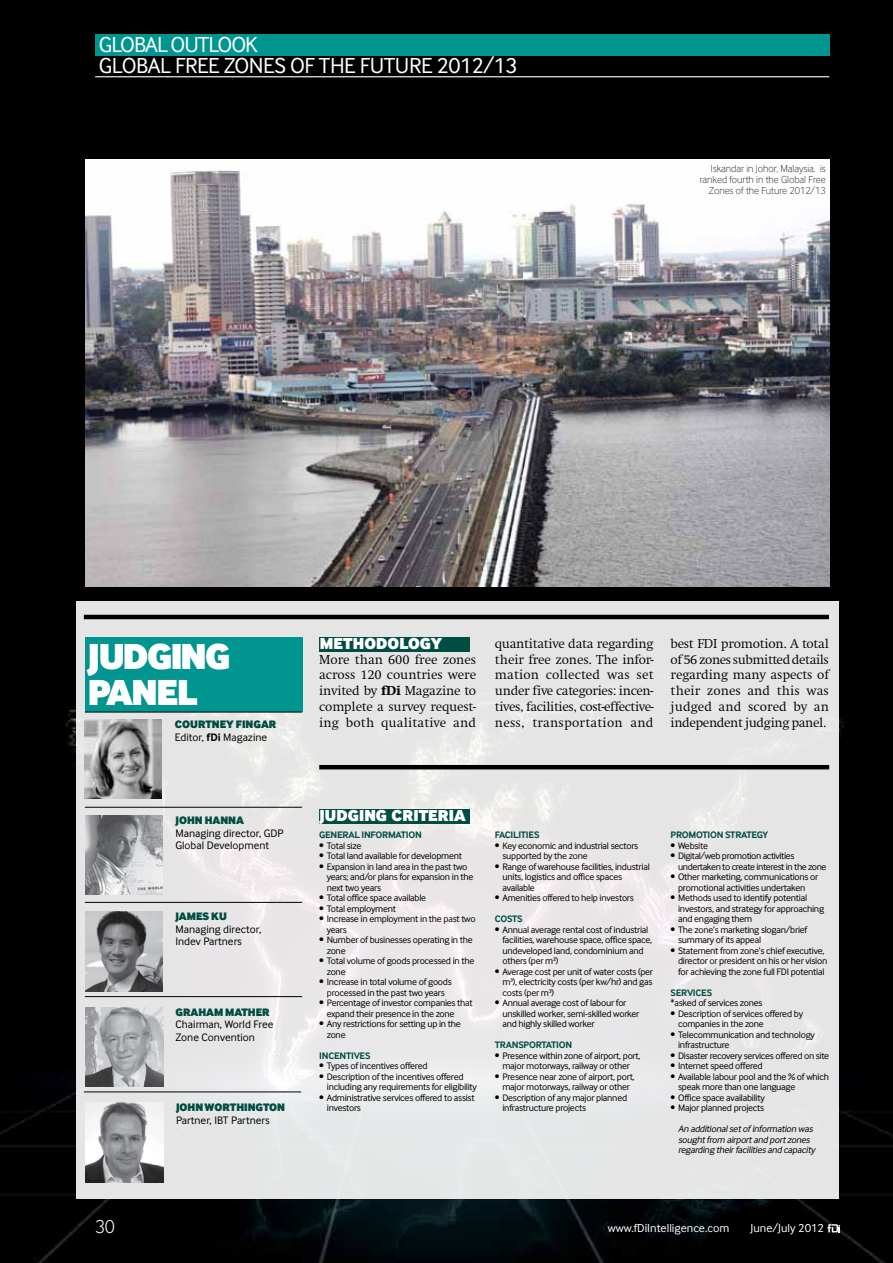
<style>
.page{position:relative;width:893px;height:1263px;background:#000}
.page>*{position:absolute;margin:0;border:0;box-sizing:border-box;transform-origin:0 0}
.t1{font:900 37.5px/36.5px "Inter Face Corp";letter-spacing:-.03em;color:#fff}
.t2{font:22.5px/21px "Inter Face Corp";letter-spacing:-.02em;color:#fff}
.t3{font:300 19.5px "Inter Face Corp";color:#fff}
.t4{font:900 16.5px "Inter Face Corp";letter-spacing:.005em;color:#fff}
.t5{font:300 13.5px/15.8px "Swift EF";letter-spacing:-.01em;color:#000;text-align:justify}
.t6{font:12px "Inter Face Corp";color:#fff}
.t7{font:11.25px/12.3px "Inter Face Corp";color:#000}
.t8{font:900 11.25px "Inter Face Corp";color:#004d43}
.t9{font:100 10.5px/11.2px "Inter Face Corp";color:#000;text-align:right}
.t10{font:9.75px/10.5px "Inter Face Corp";letter-spacing:-.025em;color:#000}
.t11{font:italic 9.75px/10.5px "Inter Face Corp";color:#000}
.t12{font:700 9.75px "Inter Face Corp";letter-spacing:-.025em;color:#004d43}
.s1{font-weight:900;color:#004d43}
.s2{font-weight:700}
.s3{font-weight:800}
</style>
<div class="page">
<img style="left:0;top:76px;width:893px;height:1187px">
<div style="left:95px;top:34px;width:734px;height:22px;background:#00958f"></div>
<hr style="left:95px;top:76px;width:734px;height:1px;background:#fff">
<svg style="left:827px;top:1224px;width:13px;height:8px"></svg>
<svg style="left:77px;top:602px;width:762px;height:597px;background:#e7e6e7"></svg>
<div style="left:85px;top:638px;width:218px;height:74px;background:#00958f"></div>
<div style="left:319px;top:809px;width:151px;height:15px;background:#004d43"></div>
<hr style="left:319px;top:765px;width:510px;height:4px;background:#000">
<img style="left:85px;top:815px;width:77px;height:80px">
<img style="left:85px;top:911px;width:77px;height:81px">
<img style="left:85px;top:719px;width:77px;height:80px">
<hr style="left:85px;top:807px;width:217px;height:1px;background:#000">
<hr style="left:85px;top:902px;width:217px;height:1px;background:#000">
<hr style="left:85px;top:996px;width:217px;height:1px;background:#000">
<hr style="left:84px;top:1091px;width:217px;height:1px;background:#000">
<img style="left:85px;top:1007px;width:78px;height:80px">
<img style="left:86px;top:1102px;width:78px;height:80px">
<hr style="left:85px;top:712px;width:217px;height:1px;background:#000">
<div style="left:319px;top:637px;width:151px;height:15px;background:#004d43"></div>
<hr style="left:84px;top:615px;width:745px;height:4px;background:#000">
<img style="left:85px;top:160px;width:744px;height:427px">
<h2 class="t2" style="left:99px;top:34px;width:420px">GLOBALOutlook<br>GLOBAL FREE ZONES OF THE FUTU RE 2012/13</h2>
<p class="t9" style="left:700px;top:163px;width:128px">Iskandar in Johor, Malaysia, is ranked fourth in the Global Free<br>Zones of the Future 2012/13</p>
<h1 class="t1" style="left:88px;top:637px;width:144px">JUDGING<br>PANEL</h1>
<p class="t7" style="left:175px;top:718px;width:94px"><span class="s1">COURTNEY FINGAR<br></span>Editor, <span class="s2">FDI</span> Magazine</p>
<p class="t8" style="left:175px;top:813px;width:38px">JOHN HANNA</p>
<p class="t7" style="left:175px;top:826px;width:102px">Managing director, GDP<br>Global Development</p>
<p class="t8" style="left:175px;top:909px;width:53px">JAMES KU</p>
<p class="t7" style="left:175px;top:922px;width:87px">Managing director,<br>I ndev Partners</p>
<p class="t8" style="left:175px;top:1005px;width:93px">GRAHAM MATHER</p>
<p class="t7" style="left:175px;top:1018px;width:99px">Chairman, World Free<br>Zone Convention</p>
<p class="t8" style="left:176px;top:1100px;width:109px">JOHN WORTHINGTON</p>
<p class="t7" style="left:176px;top:1114px;width:95px">Partner, I BT Partners</p>
<h3 class="t4" style="left:320px;top:633px;width:124px">METHODOLOGY</h3>
<h3 class="t5" style="left:319px;top:652px;width:158px">More than 600 free zones across 120 countries were invited by <span class="s3">fDi</span> Magazine to complete a survey request&shy;ing both qualitative and</h3>
<h3 class="t5" style="left:495px;top:636px;width:160px">quantitative data regarding their free zones. The infor&shy;mation collected was set under five categories: incen&shy;tives, facilities, cost-effective&shy;ness, transportation and</h3>
<h3 class="t5" style="left:670px;top:636px;width:160px">best FDI promotion. A total of 56 zones submitted details regarding many aspects of their zones and this was judged and scored by an independent judging panel.</h3>
<h3 class="t4" style="left:320px;top:805px;width:148px">JUDGING CRITERIA</h3>
<p class="t12" style="left:319px;top:829px;width:104px">GENERAL INFORMATION</p>
<p class="t10" style="left:319px;top:840px;width:44px">• Total size</p>
<p class="t10" style="left:319px;top:851px;width:144px">• Total land available for development</p>
<p class="t10" style="left:327px;top:861px;width:148px;text-indent:-8px">• Expansion in land area in the past two years; and/or plans for expansion in the next two years</p>
<p class="t10" style="left:319px;top:893px;width:108px">• Total office space available</p>
<p class="t10" style="left:319px;top:903px;width:78px">• Total employment</p>
<p class="t10" style="left:327px;top:914px;width:150px;text-indent:-8px">• Increase in employment in the past two years</p>
<p class="t10" style="left:327px;top:935px;width:148px;text-indent:-8px">• Number of businesses operating in the zone</p>
<p class="t10" style="left:327px;top:956px;width:149px;text-indent:-8px">• Total volume of goods processed in the zone</p>
<p class="t10" style="left:319px;top:977px;width:134px;text-align:center">• Increase in total volume of goods processed in the past two years</p>
<p class="t10" style="left:327px;top:998px;width:147px;text-indent:-8px">• Percentage of investor companies that expand their presence in the zone</p>
<p class="t10" style="left:327px;top:1019px;width:136px;text-indent:-8px">• Any restrictions for setting up in the zone</p>
<p class="t12" style="left:319px;top:1050px;width:53px">INCENTIVES</p>
<p class="t10" style="left:319px;top:1061px;width:110px">• Types of incentives offered</p>
<p class="t10" style="left:327px;top:1071px;width:152px;text-indent:-8px">• Description of the incentives offered including any requirements for eligibility</p>
<p class="t10" style="left:327px;top:1092px;width:149px;text-indent:-8px">• Administrative services offered to assist investors</p>
<p class="t12" style="left:495px;top:829px;width:46px">FACILITIES</p>
<p class="t10" style="left:502px;top:840px;width:137px;text-indent:-8px">• Key economic and industrial sectors supported by the zone</p>
<p class="t10" style="left:502px;top:861px;width:149px;text-indent:-8px">• Range of warehouse facilities, industrial units, logistics and office spaces available</p>
<p class="t10" style="left:495px;top:893px;width:140px">• Amenities offered to help investors</p>
<p class="t12" style="left:495px;top:913px;width:29px">COSTS</p>
<p class="t10" style="left:502px;top:924px;width:151px;text-indent:-8px">• Annual average rental cost of industrial facilities, warehouse space, office space, undeveloped land, condominium and others (per m²)</p>
<p class="t10" style="left:502px;top:966px;width:152px;text-align:justify;text-indent:-8px">• Average cost per unit of water costs (per m³), electricity costs (per kw/hr) and gas costs (per m³)</p>
<p class="t10" style="left:502px;top:998px;width:138px;text-indent:-8px">• Annual average cost of labour for unskilled worker, semi-skilled worker and highly skilled worker</p>
<p class="t12" style="left:495px;top:1039px;width:79px">TRANSPORTATION</p>
<p class="t10" style="left:495px;top:1050px;width:147px;text-align:center">• Presence within zone of airport, port, major motorways, railway or other</p>
<p class="t10" style="left:495px;top:1071px;width:141px;text-align:center">• Presence near zone of airport, port, major motorways, railway or other</p>
<p class="t10" style="left:502px;top:1092px;width:126px;text-indent:-8px">• Description of any major planned infrastructure projects</p>
<p class="t12" style="left:671px;top:829px;width:99px">PROMOTION STRATEGY</p>
<p class="t10" style="left:671px;top:840px;width:39px">• Website</p>
<p class="t10" style="left:678px;top:851px;width:150px;text-indent:-8px">• Digital/web promotion activities undertaken to create interest in the zone</p>
<p class="t10" style="left:671px;top:872px;width:149px;text-align:center">• Other marketing, communications or promotional activities undertaken</p>
<p class="t10" style="left:678px;top:893px;width:147px;text-indent:-8px">• Methods used to identify potential investors, and strategy for approaching and engaging them</p>
<p class="t10" style="left:678px;top:924px;width:131px;text-indent:-8px">• The zone’s marketing slogan/brief summary of its appeal</p>
<p class="t10" style="left:678px;top:945px;width:151px;text-indent:-8px">• Statement from zone’s chief executive, director or president on his or her vision for achieving the zone full FDI potential</p>
<p class="t12" style="left:671px;top:987px;width:43px">SERVICES</p>
<p class="t10" style="left:671px;top:998px;width:94px">*asked of services zones</p>
<p class="t10" style="left:678px;top:1008px;width:126px;text-indent:-8px">• Description of services offered by companies in the zone</p>
<p class="t10" style="left:678px;top:1029px;width:138px;text-indent:-8px">• Telecommunication and technology infrastructure</p>
<p class="t10" style="left:671px;top:1050px;width:160px">• Disaster recovery services offered on site</p>
<p class="t10" style="left:671px;top:1061px;width:94px">• Internet speed offered</p>
<p class="t10" style="left:678px;top:1071px;width:152px;text-indent:-8px">• Available labour pool and the % of which speak more than one language</p>
<p class="t10" style="left:671px;top:1092px;width:96px">• Office space availability</p>
<p class="t10" style="left:671px;top:1103px;width:95px">• Major planned projects</p>
<p class="t11" style="left:678px;top:1124px;width:138px">An additionalsetof information was soughtfrom airportand portzones regarding theirfacilitiesand capacity</p>
<h3 class="t3" style="left:95px;top:1215px;width:21px">30</h3>
<p class="t6" style="left:608px;top:1222px;width:123px">www.fDiI ntelligence.com</p>
<p class="t6" style="left:750px;top:1222px;width:75px">June/July 2012</p>
</div>
